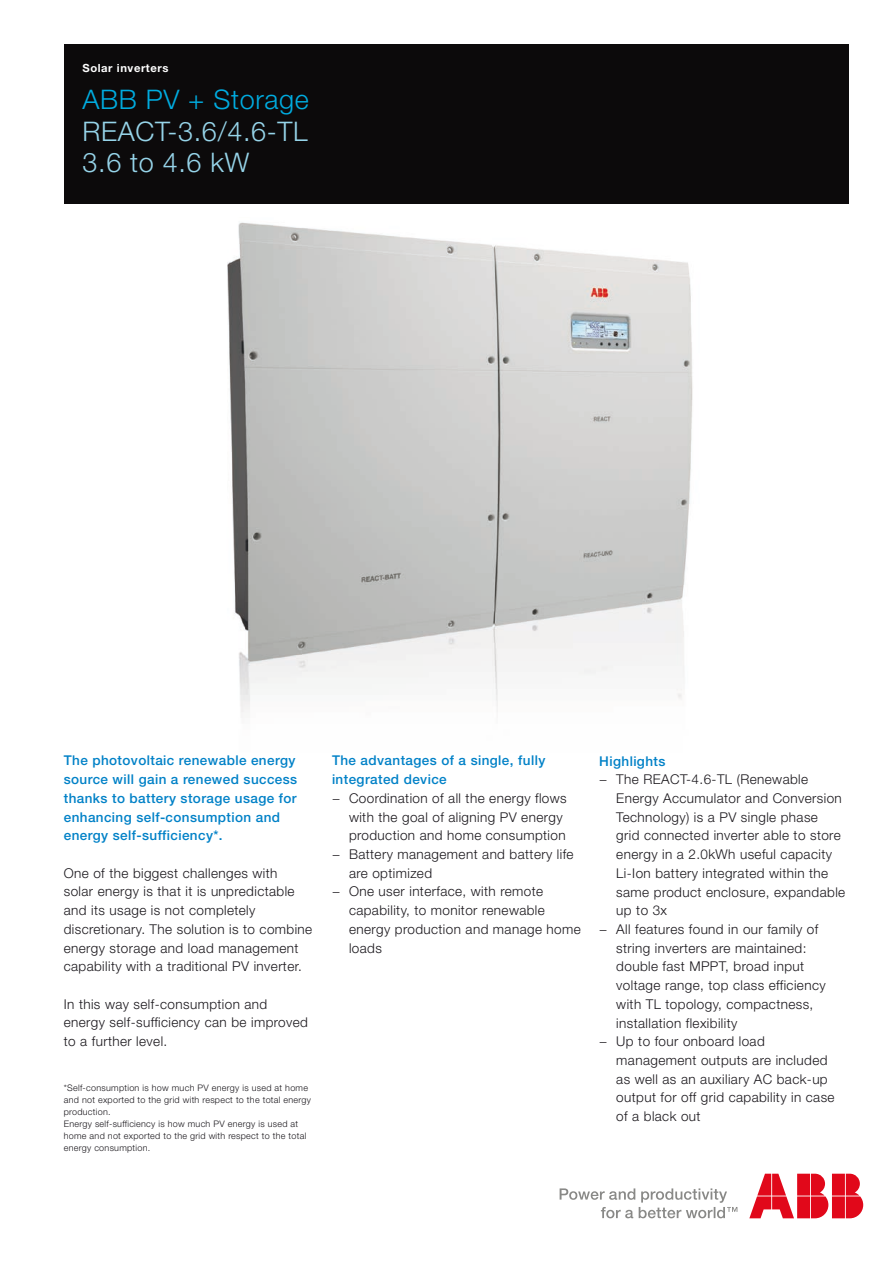
<style>
.page{position:relative;width:893px;height:1263px;background:#fff}
.page>*{position:absolute;margin:0;border:0;box-sizing:border-box;transform-origin:0 0}
.t1{font:300 27px/31.5px "Helvetica Neue";letter-spacing:.025em;color:#96d4e9}
.t2{font:300 27px "Helvetica Neue";letter-spacing:.025em;color:#00abdf}
.t3{font:300 13.5px/18.8px "Helvetica Neue";letter-spacing:.03em;color:#1a171c}
.t4{font:500 13.5px/18.8px "Helvetica Neue";letter-spacing:.03em;color:#0081c7}
.t5{font:700 11.25px "Helvetica Neue";letter-spacing:.05em;color:#fff}
.t6{font:300 9px/12px "Helvetica Neue";letter-spacing:.03em;color:#1a171c}
</style>
<div class="page">
<svg style="left:560px;top:1188px;width:177px;height:30px"></svg>
<svg style="left:749px;top:1174px;width:114px;height:44px"></svg>
<img style="left:227px;top:222px;width:466px;height:491px">
<div style="left:64px;top:45px;width:784px;height:159px;background:#0c0a0b"></div>
<p class="t5" style="left:82px;top:61px;width:88px">Solar inverters</p>
<h1 class="t2" style="left:82px;top:83px;width:228px">ABB PV + Storage</h1>
<h1 class="t1" style="left:82px;top:115px;width:227px">REACT-3.6/4.6-TL<br>3.6 to 4.6 kW</h1>
<p class="t4" style="left:64px;top:751px;width:235px">The photovoltaic renewable energy source will gain a renewed success thanks to battery storage usage for enhancing self-consumption and energy self-sufficiency*.</p>
<p class="t3" style="left:64px;top:863px;width:250px">One of the biggest challenges with<br>solar energy is that it is unpredictable and its usage is not completely discretionary. The solution is to combine energy storage and load management capability with a traditional PV inverter.</p>
<p class="t3" style="left:64px;top:994px;width:246px">In this way self-consumption and energy self-sufficiency can be improved to a further level.</p>
<p class="t6" style="left:64px;top:1082px;width:249px">*Self-consumption is how much PV energy is used at home and not exported to the grid with respect to the total energy production.<br>Energy self-sufficiency is how much PV energy is used at home and not exported to the grid with respect to the total energy consumption.</p>
<p class="t4" style="left:332px;top:751px;width:215px">The advantages of a single, fully integrated device</p>
<p class="t3" style="left:332px;top:788px;width:236px">− Coordination of all the energy flows</p>
<p class="t3" style="left:349px;top:807px;width:215px">with the goal of aligning PV energy</p>
<p class="t3" style="left:349px;top:826px;width:218px">production and home consumption</p>
<p class="t3" style="left:332px;top:844px;width:243px">− Battery management and battery life</p>
<p class="t3" style="left:349px;top:863px;width:85px">are optimized</p>
<p class="t3" style="left:332px;top:882px;width:213px">− One user interface, with remote</p>
<p class="t3" style="left:349px;top:901px;width:197px">capability, to monitor renewable</p>
<p class="t3" style="left:349px;top:919px;width:233px">energy production and manage home</p>
<p class="t3" style="left:349px;top:938px;width:34px">loads</p>
<p class="t4" style="left:599px;top:751px;width:68px">Highlights</p>
<p class="t3" style="left:599px;top:770px;width:210px">− The REACT-4.6-TL (Renewable</p>
<p class="t3" style="left:616px;top:788px;width:227px">Energy Accumulator and Conversion</p>
<p class="t3" style="left:616px;top:807px;width:203px">Technology) is a PV single phase</p>
<p class="t3" style="left:616px;top:826px;width:226px">grid connected inverter able to store</p>
<p class="t3" style="left:616px;top:845px;width:217px">energy in a 2.0kWh useful capacity</p>
<p class="t3" style="left:616px;top:863px;width:213px">Li-Ion battery integrated within the</p>
<p class="t3" style="left:616px;top:882px;width:230px">same product enclosure, expandable</p>
<p class="t3" style="left:616px;top:901px;width:52px">up to 3x</p>
<p class="t3" style="left:599px;top:919px;width:221px">− All features found in our family of</p>
<p class="t3" style="left:616px;top:938px;width:192px">string inverters are maintained:</p>
<p class="t3" style="left:616px;top:957px;width:189px">double fast MPPT, broad input</p>
<p class="t3" style="left:616px;top:975px;width:211px">voltage range, top class efficiency</p>
<p class="t3" style="left:616px;top:994px;width:199px">with TL topology, compactness,</p>
<p class="t3" style="left:616px;top:1013px;width:123px">installation flexibility</p>
<p class="t3" style="left:599px;top:1032px;width:167px">− Up to four onboard load</p>
<p class="t3" style="left:616px;top:1050px;width:213px">management outputs are included</p>
<p class="t3" style="left:616px;top:1069px;width:213px">as well as an auxiliary AC back-up</p>
<p class="t3" style="left:616px;top:1088px;width:220px">output for off grid capability in case</p>
<p class="t3" style="left:616px;top:1106px;width:86px">of a black out</p>
</div>
